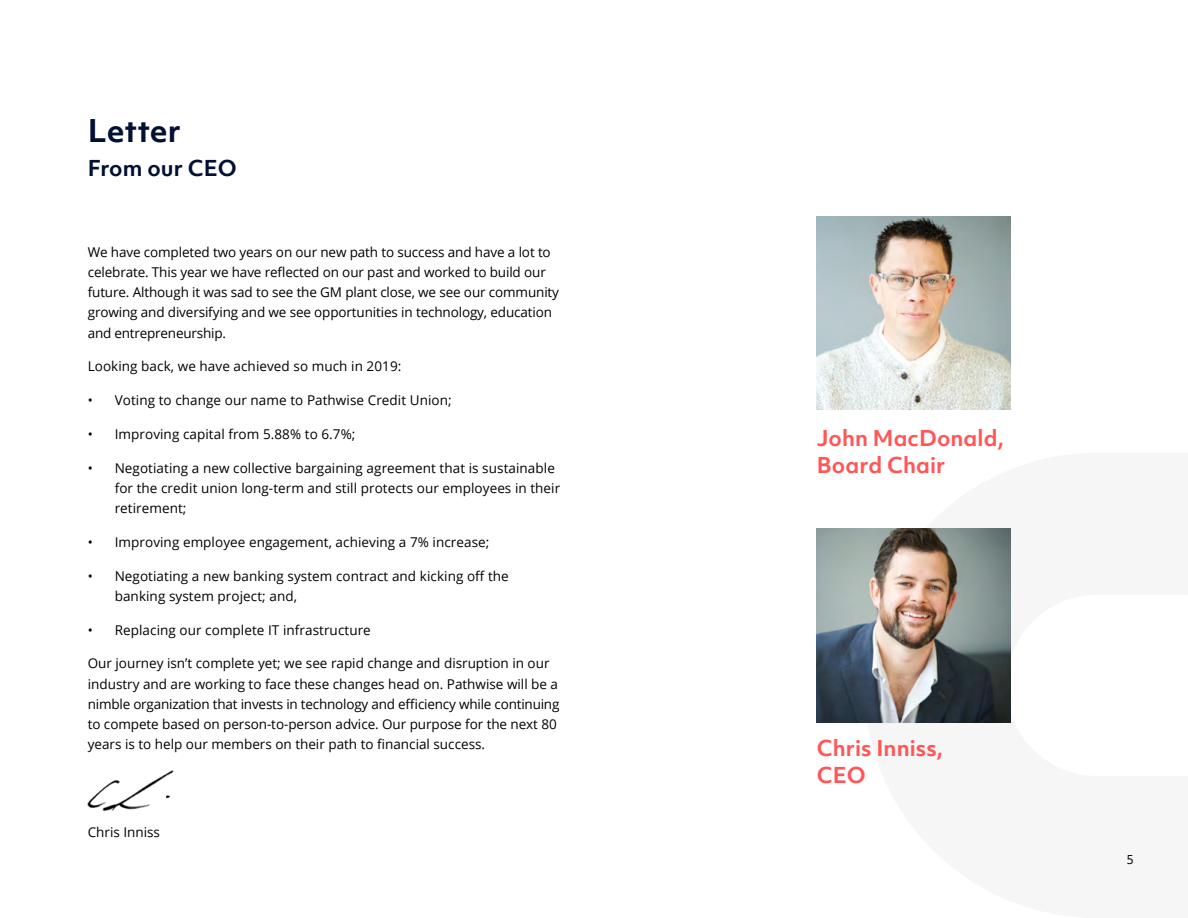
<style>
.page{position:relative;width:1188px;height:918px;background:#fff}
.page>*{position:absolute;margin:0;border:0;box-sizing:border-box;transform-origin:0 0}
.Objektiv_Body_Text{font:700 30px "Objektiv Mk 1";letter-spacing:.005em;color:#011033}
.Body_Text__Left-Alig{font:700 21px/27px "Objektiv Mk 1";letter-spacing:.005em;color:#ff5757}
.Objektiv_Body_Text-2{font:700 21px "Objektiv Mk 1";letter-spacing:.005em;color:#011033}
.Body_Text__Left-Alig-2{font:13.5px/20.2px "Open Sans";color:#000}
.Page_Header_Footer{font:12px "Objektiv Mk 1";color:#000}
</style>
<div class="page">
<img style="left:817px;top:216px;width:193px;height:193px">
<img style="left:817px;top:529px;width:193px;height:193px">
<hr style="left:1095px;top:914px;width:93px;height:4px;background:#f6f6f6">
<img style="left:87px;top:770px;width:87px;height:42px">
<p class="Objektiv_Body_Text" style="left:88px;top:109px;width:95px">Letter</p>
<p class="Objektiv_Body_Text-2" style="left:88px;top:153px;width:151px">From our CEO</p>
<p class="Body_Text__Left-Alig-2" style="left:88px;top:241px;width:473px">We have completed two years on our new path to success and have a lot to celebrate. This year we have reflected on our past and worked to build our future. Although it was sad to see the GM plant close, we see our community growing and diversifying and we see opportunities in technology, education and entrepreneurship.</p>
<p class="Body_Text__Left-Alig-2" style="left:88px;top:356px;width:315px">Looking back, we have achieved so much in 2019:</p>
<p class="Body_Text__Left-Alig-2" style="left:88px;top:390px;width:365px">• Voting to change our name to Pathwise Credit Union;</p>
<p class="Body_Text__Left-Alig-2" style="left:88px;top:423px;width:269px">• Improving capital from 5.88% to 6.7%;</p>
<p class="Body_Text__Left-Alig-2" style="left:115px;top:457px;width:447px;text-indent:-27px">• Negotiating a new collective bargaining agreement that is sustainable for the credit union long-term and still protects our employees in their retirement;</p>
<p class="Body_Text__Left-Alig-2" style="left:88px;top:531px;width:403px">• Improving employee engagement, achieving a 7% increase;</p>
<p class="Body_Text__Left-Alig-2" style="left:115px;top:565px;width:396px;text-indent:-27px">• Negotiating a new banking system contract and kicking off the banking system project; and,</p>
<p class="Body_Text__Left-Alig-2" style="left:88px;top:619px;width:285px">• Replacing our complete IT infrastructure</p>
<p class="Body_Text__Left-Alig-2" style="left:88px;top:653px;width:473px">Our journey isn’t complete yet; we see rapid change and disruption in our industry and are working to face these changes head on. Pathwise will be a nimble organization that invests in technology and efficiency while continuing to compete based on person-to-person advice. Our purpose for the next 80 years is to help our members on their path to financial success.</p>
<p class="Body_Text__Left-Alig-2" style="left:88px;top:822px;width:74px">Chris Inniss</p>
<p class="Body_Text__Left-Alig" style="left:817px;top:424px;width:189px">John MacDonald,<br>Board Chair</p>
<p class="Body_Text__Left-Alig" style="left:817px;top:734px;width:128px">Chris Inniss,<br>CEO</p>
<p class="Page_Header_Footer" style="left:1127px;top:851px;width:9px">5</p>
</div>
